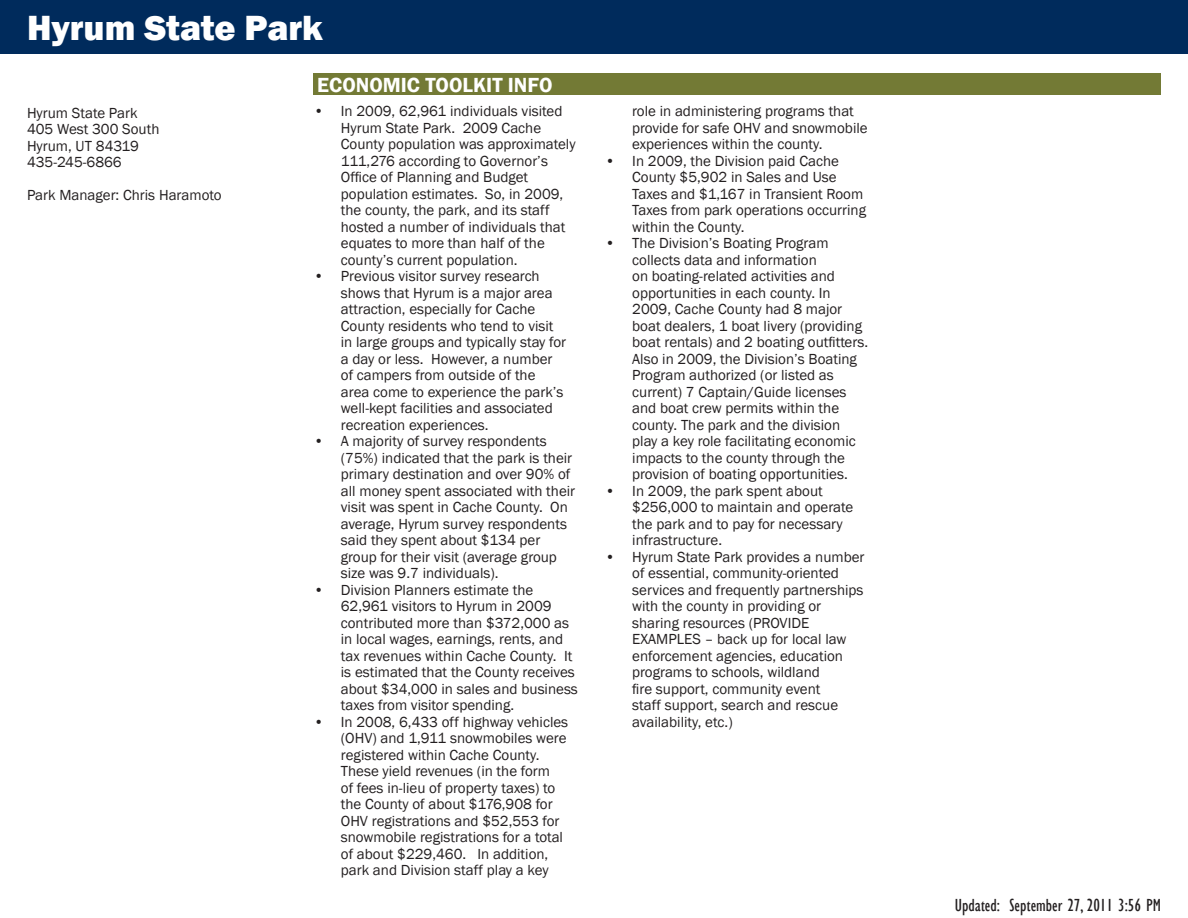
<style>
.page{position:relative;width:1188px;height:918px;background:#fff}
.page>*{position:absolute;margin:0;border:0;box-sizing:border-box;transform-origin:0 0}
.t1{font:800 36px "Franklin Gothic";color:#fff}
.t2{font:600 21px "Franklin Gothic";color:#fff}
.t3{font:condensed 18px "Gill Sans";color:#231f20}
.t4{font:15px/16.5px "Franklin Gothic";color:#231f20}
</style>
<div class="page">
<div style="left:314px;top:74px;width:847px;height:21px;background:#737a35"></div>
<div style="left:0;top:0;width:1188px;height:54px;background:#002b5c"></div>
<p class="t1" style="left:27px;top:4px;width:297px">Hyrum State Park</p>
<p class="t4" style="left:27px;top:105px;width:112px">Hyrum State Park</p>
<p class="t4" style="left:27px;top:121px;width:134px">405 West 300 South</p>
<p class="t4" style="left:27px;top:138px;width:113px">Hyrum, UT 84319</p>
<p class="t4" style="left:27px;top:154px;width:96px">435-245-6866</p>
<p class="t4" style="left:27px;top:187px;width:196px">Park Manager: Chris Haramoto</p>
<p class="t2" style="left:317px;top:72px;width:237px">ECONOMIC TOOLKIT INFO</p>
<p class="t4" style="left:341px;top:103px;width:236px;text-indent:-27px">• In 2009, 62,961 individuals visited Hyrum State Park. 2009 Cache County population was approximately 111,276 according to Governor’s Office of Planning and Budget population estimates. So, in 2009, the county, the park, and its staff hosted a number of individuals that equates to more than half of the county’s current population.</p>
<p class="t4" style="left:341px;top:268px;width:227px;text-indent:-27px">• Previous visitor survey research shows that Hyrum is a major area attraction, especially for Cache County residents who tend to visit in large groups and typically stay for a day or less. However, a number of campers from outside of the area come to experience the park’s well-kept facilities and associated recreation experiences.</p>
<p class="t4" style="left:341px;top:433px;width:236px;text-indent:-27px">• A majority of survey respondents (75%) indicated that the park is their primary destination and over 90% of all money spent associated with their visit was spent in Cache County. On average, Hyrum survey respondents said they spent about $134 per group for their visit (average group size was 9.7 individuals).</p>
<p class="t4" style="left:341px;top:582px;width:239px;text-indent:-27px">• Division Planners estimate the 62,961 visitors to Hyrum in 2009 contributed more than $372,000 as in local wages, earnings, rents, and tax revenues within Cache County. It is estimated that the County receives about $34,000 in sales and business taxes from visitor spending.</p>
<p class="t4" style="left:341px;top:714px;width:229px;text-indent:-27px">• In 2008, 6,433 off highway vehicles (OHV) and 1,911 snowmobiles were registered within Cache County.<br>These yield revenues (in the form<br>of fees in-lieu of property taxes) to the County of about $176,908 for OHV registrations and $52,553 for snowmobile registrations for a total of about $229,460. In addition, park and Division staff play a key</p>
<p class="t4" style="left:632px;top:103px;width:237px">role in administering programs that provide for safe OHV and snowmobile experiences within the county.</p>
<p class="t4" style="left:632px;top:153px;width:235px;text-indent:-27px">• In 2009, the Division paid Cache<br>County $5,902 in Sales and Use<br>Taxes and $1,167 in Transient Room<br>Taxes from park operations occurring within the County.</p>
<p class="t4" style="left:632px;top:235px;width:237px;text-indent:-27px">• The Division’s Boating Program collects data and information<br>on boating-related activities and opportunities in each county. In 2009, Cache County had 8 major boat dealers, 1 boat livery (providing boat rentals) and 2 boating outfitters.<br>Also in 2009, the Division’s Boating Program authorized (or listed as current) 7 Captain/Guide licenses and boat crew permits within the county. The park and the division play a key role facilitating economic impacts to the county through the provision of boating opportunities.</p>
<p class="t4" style="left:632px;top:483px;width:223px;text-indent:-27px">• In 2009, the park spent about $256,000 to maintain and operate the park and to pay for necessary infrastructure.</p>
<p class="t4" style="left:632px;top:549px;width:234px;text-indent:-27px">• Hyrum State Park provides a number of essential, community-oriented services and frequently partnerships with the county in providing or sharing resources (PROVIDE<br>EXAMPLES – back up for local law enforcement agencies, education programs to schools, wildland<br>fire support, community event<br>staff support, search and rescue availability, etc.)</p>
<p class="t3" style="left:955px;top:894px;width:47px">Updated:</p>
<p class="t3" style="left:1010px;top:894px;width:153px">September 27, 2011 3:56 PM</p>
</div>
